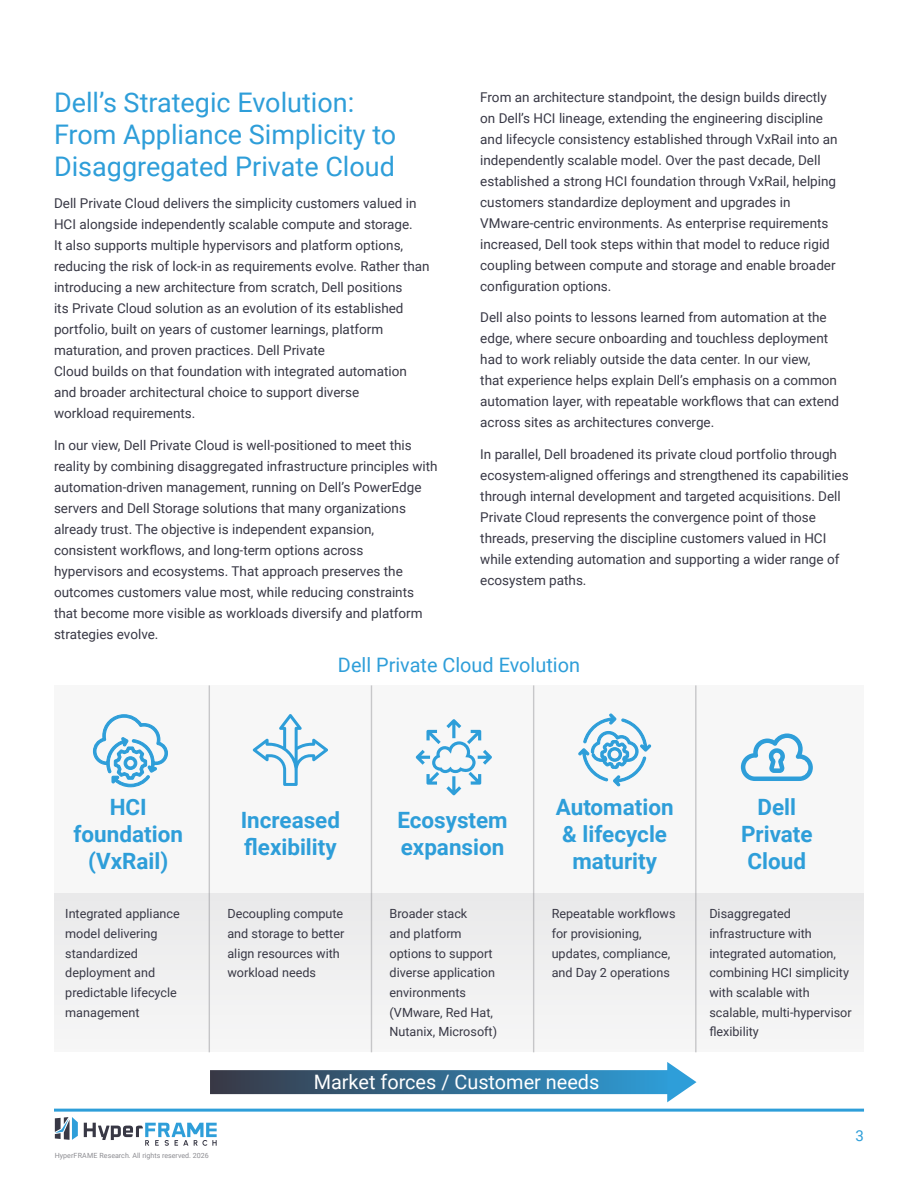
<style>
.page{position:relative;width:918px;height:1188px;background:#fff}
.page>*{position:absolute;margin:0;border:0;box-sizing:border-box;transform-origin:0 0}
.t1{font:27px/32.4px "Roboto";color:#2e9ed9}
.t2{font:700 22.5px/27px "Roboto";color:#2e9ed9;text-align:center}
.t3{font:19.95px "Roboto";color:#fff}
.t4{font:19.95px "Roboto";color:#2e9ed9}
.t5{font:15px "Roboto";color:#2e9ed9}
.t6{font:13.5px/21px "Roboto";color:#383845}
.t7{font:12.6px/19.6px "Roboto";color:#383845}
.t8{font:7.05px "Roboto";color:#8c8c91}
</style>
<div class="page">
<svg style="left:84px;top:1123px;width:133px;height:23px"></svg>
<svg style="left:55px;top:1117px;width:23px;height:23px"></svg>
<hr style="left:54px;top:1109px;width:810px;height:3px;background:#2e9ed9">
<div style="left:54px;top:685px;width:810px;height:367px;background:#f7f7f7"></div>
<div style="left:54px;top:893px;width:810px;height:159px;background:#f0f0f0"></div>
<hr style="left:209px;top:685px;width:1px;height:367px;background:#8c8c91">
<hr style="left:371px;top:685px;width:1px;height:367px;background:#8c8c91">
<hr style="left:533px;top:685px;width:1px;height:367px;background:#8c8c91">
<hr style="left:695px;top:685px;width:2px;height:367px;background:#8c8c91">
<svg style="left:92px;top:714px;width:76px;height:74px"></svg>
<svg style="left:253px;top:714px;width:75px;height:72px"></svg>
<svg style="left:416px;top:719px;width:76px;height:76px"></svg>
<svg style="left:578px;top:713px;width:74px;height:74px"></svg>
<svg style="left:741px;top:733px;width:72px;height:48px"></svg>
<div style="left:210px;top:1070px;width:462px;height:24px;background:linear-gradient(to right,#383845,#2e9dd7)"></div>
<svg style="left:667px;top:1062px;width:30px;height:40px"></svg>
<h1 class="t1" style="left:54px;top:85px;width:344px">Dell’s Strategic Evolution:<br>From Appliance Simplicity to<br>Disaggregated Private Cloud</h1>
<p class="t6" style="left:54px;top:192px;width:377px">Dell Private Cloud delivers the simplicity customers valued in HCI alongside independently scalable compute and storage.<br>It also supports multiple hypervisors and platform options, reducing the risk of lock-in as requirements evolve. Rather than introducing a new architecture from scratch, Dell positions<br>its Private Cloud solution as an evolution of its established portfolio, built on years of customer learnings, platform maturation, and proven practices. Dell Private<br>Cloud builds on that foundation with integrated automation and broader architectural choice to support diverse<br>workload requirements.</p>
<p class="t6" style="left:54px;top:434px;width:385px">In our view, Dell Private Cloud is well-positioned to meet this reality by combining disaggregated infrastructure principles with automation-driven management, running on Dell’s PowerEdge servers and Dell Storage solutions that many organizations already trust. The objective is independent expansion, consistent workflows, and long-term options across<br>hypervisors and ecosystems. That approach preserves the outcomes customers value most, while reducing constraints that become more visible as workloads diversify and platform strategies evolve.</p>
<p class="t6" style="left:480px;top:86px;width:359px">From an architecture standpoint, the design builds directly on Dell’s HCI lineage, extending the engineering discipline and lifecycle consistency established through VxRail into an independently scalable model. Over the past decade, Dell established a strong HCI foundation through VxRail, helping customers standardize deployment and upgrades in VMware-centric environments. As enterprise requirements increased, Dell took steps within that model to reduce rigid coupling between compute and storage and enable broader configuration options.</p>
<p class="t6" style="left:480px;top:307px;width:360px">Dell also points to lessons learned from automation at the edge, where secure onboarding and touchless deployment had to work reliably outside the data center. In our view,<br>that experience helps explain Dell’s emphasis on a common automation layer, with repeatable workflows that can extend across sites as architectures converge.</p>
<p class="t6" style="left:480px;top:443px;width:370px">In parallel, Dell broadened its private cloud portfolio through ecosystem-aligned offerings and strengthened its capabilities through internal development and targeted acquisitions. Dell Private Cloud represents the convergence point of those threads, preserving the discipline customers valued in HCI while extending automation and supporting a wider range of ecosystem paths.</p>
<h3 class="t4" style="left:338px;top:651px;width:244px">Dell Private Cloud Evolution</h3>
<h2 class="t2" style="left:74px;top:793px;width:111px">HCI foundation (VxRail)</h2>
<p class="t7" style="left:65px;top:904px;width:116px">Integrated appliance model delivering standardized deployment and predictable lifecycle management</p>
<h2 class="t2" style="left:241px;top:806px;width:101px;text-align:left">Increased flexibility</h2>
<p class="t7" style="left:227px;top:904px;width:118px">Decoupling compute and storage to better align resources with workload needs</p>
<h2 class="t2" style="left:397px;top:806px;width:112px;text-align:left">Ecosystem expansion</h2>
<p class="t7" style="left:390px;top:904px;width:109px">Broader stack<br>and platform options to support diverse application environments (VMware, Red Hat,<br>Nutanix, Microsoft)</p>
<h2 class="t2" style="left:556px;top:793px;width:119px">Automation &amp; lifecycle maturity</h2>
<p class="t7" style="left:552px;top:904px;width:125px">Repeatable workflows for provisioning, updates, compliance, and Day 2 operations</p>
<h3 class="t3" style="left:314px;top:1067px;width:287px">Market forces / Customer needs</h3>
<p class="t8" style="left:55px;top:1151px;width:155px">HyperFRAME Research. All rights reserved. 2026</p>
<h2 class="t2" style="left:741px;top:793px;width:73px">Dell<br>Private<br>Cloud</h2>
<p class="t7" style="left:709px;top:904px;width:144px">Disaggregated infrastructure with integrated automation, combining HCI simplicity with scalable with scalable, multi-hypervisor flexibility</p>
<p class="t5" style="left:856px;top:1125px;width:10px">3</p>
</div>
